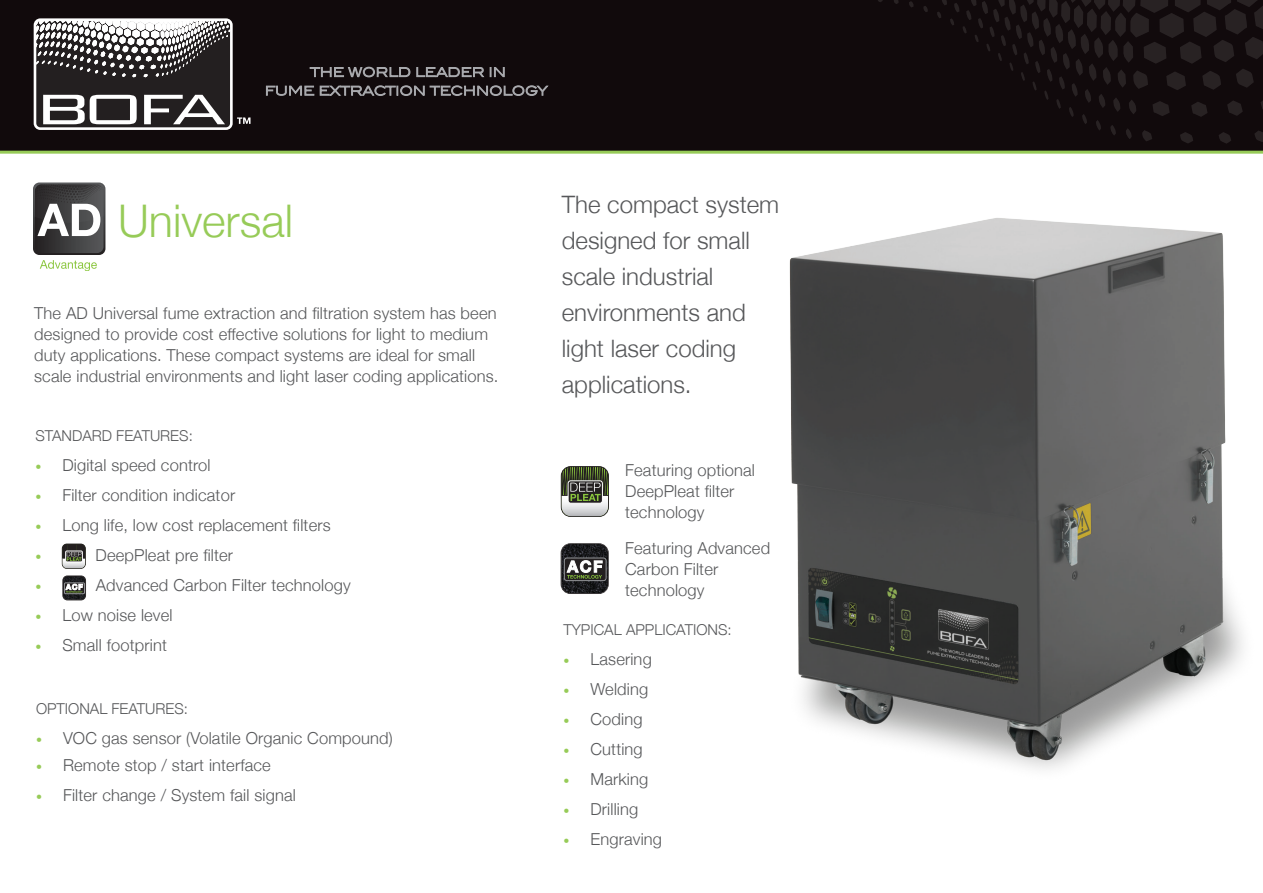
<style>
.page{position:relative;width:1263px;height:893px;background:#fff}
.page>*{position:absolute;margin:0;border:0;box-sizing:border-box;transform-origin:0 0}
.t1{font:300 45px "Helvetica Neue";color:#97cb58}
.t2{font:300 24px/36px "Helvetica Neue";color:#57585a}
.t3{font:300 16.5px/21px "Helvetica Neue";letter-spacing:.01em;color:#57585a}
.t4{font:300 15px "Helvetica Neue";color:#57585a}
.t5{font:300 12px "Helvetica Neue";color:#97cb58}
.s1{font-size:12px;color:#97cb58}
</style>
<div class="page">
<div style="left:0;top:0;width:1263px;height:154px;background:#110a0c"></div>
<svg style="left:872px;top:0;width:391px;height:144px;background:#150e10"></svg>
<div style="left:35px;top:20px;width:196px;height:109px;background:#231f20;border-radius:5px"></div>
<div style="left:34px;top:18px;width:199px;height:112px;border:3px solid #fff;border-radius:5px"></div>
<svg style="left:35px;top:20px;width:196px;height:57px"></svg>
<svg style="left:43px;top:95px;width:94px;height:29px"></svg>
<svg style="left:144px;top:95px;width:81px;height:29px"></svg>
<svg style="left:309px;top:66px;width:196px;height:12px;background:#494547"></svg>
<svg style="left:266px;top:84px;width:283px;height:12px;background:#484447"></svg>
<svg style="left:237px;top:117px;width:13px;height:7px"></svg>
<img style="left:789px;top:218px;width:454px;height:552px">
<svg style="left:63px;top:576px;width:23px;height:24px"></svg>
<svg style="left:33px;top:183px;width:72px;height:88px"></svg>
<div style="left:62px;top:544px;width:24px;height:25px;border:1px solid #231f20;border-radius:5px"></div>
<svg style="left:62px;top:544px;width:23px;height:24px"></svg>
<div style="left:561px;top:466px;width:48px;height:51px;border:1px solid #231f20;border-radius:9px"></div>
<svg style="left:562px;top:467px;width:46px;height:49px;background:#787e6d"></svg>
<div style="left:561px;top:543px;width:48px;height:51px;border:1px solid #231f20;border-radius:9px"></div>
<svg style="left:561px;top:544px;width:47px;height:50px;background:#454544"></svg>
<h1 class="t1" style="left:118px;top:184px;width:177px">Universal</h1>
<p class="t3" style="left:34px;top:302px;width:466px">The AD Universal fume extraction and filtration system has been designed to provide cost effective solutions for light to medium duty applications. These compact systems are ideal for small scale industrial environments and light laser coding applications.</p>
<p class="t4" style="left:35px;top:424px;width:159px">standard features:</p>
<p class="t3" style="left:35px;top:454px;width:177px"><span class="s1">•</span> Digital speed control</p>
<p class="t3" style="left:35px;top:484px;width:201px"><span class="s1">•</span> Filter condition indicator</p>
<p class="t3" style="left:35px;top:514px;width:297px"><span class="s1">•</span> Long life, low cost replacement filters</p>
<p class="t5" style="left:35px;top:547px;width:7px">•</p>
<p class="t3" style="left:96px;top:544px;width:139px">DeepPleat pre filter</p>
<p class="t5" style="left:35px;top:577px;width:7px">•</p>
<p class="t3" style="left:96px;top:574px;width:257px">Advanced Carbon Filter technology</p>
<p class="t3" style="left:35px;top:604px;width:139px"><span class="s1">•</span> Low noise level</p>
<p class="t3" style="left:35px;top:634px;width:133px"><span class="s1">•</span> Small footprint</p>
<p class="t4" style="left:36px;top:696px;width:154px">optional features:</p>
<p class="t3" style="left:36px;top:726px;width:358px"><span class="s1">•</span> VOC gas sensor (Volatile Organic Compound)</p>
<p class="t3" style="left:36px;top:753px;width:236px"><span class="s1">•</span> Remote stop / start interface</p>
<p class="t3" style="left:36px;top:783px;width:261px"><span class="s1">•</span> Filter change / System fail signal</p>
<h2 class="t2" style="left:562px;top:185px;width:219px">The compact system designed for small scale industrial environments and light laser coding applications.</h2>
<p class="t3" style="left:625px;top:459px;width:131px">Featuring optional<br>DeepPleat filter technology</p>
<p class="t3" style="left:625px;top:537px;width:146px">Featuring Advanced<br>Carbon Filter technology</p>
<p class="t4" style="left:563px;top:617px;width:170px">Typical Applications:</p>
<p class="t3" style="left:563px;top:647px;width:90px"><span class="s1">•</span> Lasering</p>
<p class="t3" style="left:563px;top:677px;width:86px"><span class="s1">•</span> Welding</p>
<p class="t3" style="left:563px;top:707px;width:81px"><span class="s1">•</span> Coding</p>
<p class="t3" style="left:563px;top:737px;width:81px"><span class="s1">•</span> Cutting</p>
<p class="t3" style="left:563px;top:767px;width:86px"><span class="s1">•</span> Marking</p>
<p class="t3" style="left:563px;top:797px;width:76px"><span class="s1">•</span> Drilling</p>
<p class="t3" style="left:563px;top:827px;width:100px"><span class="s1">•</span> Engraving</p>
</div>
